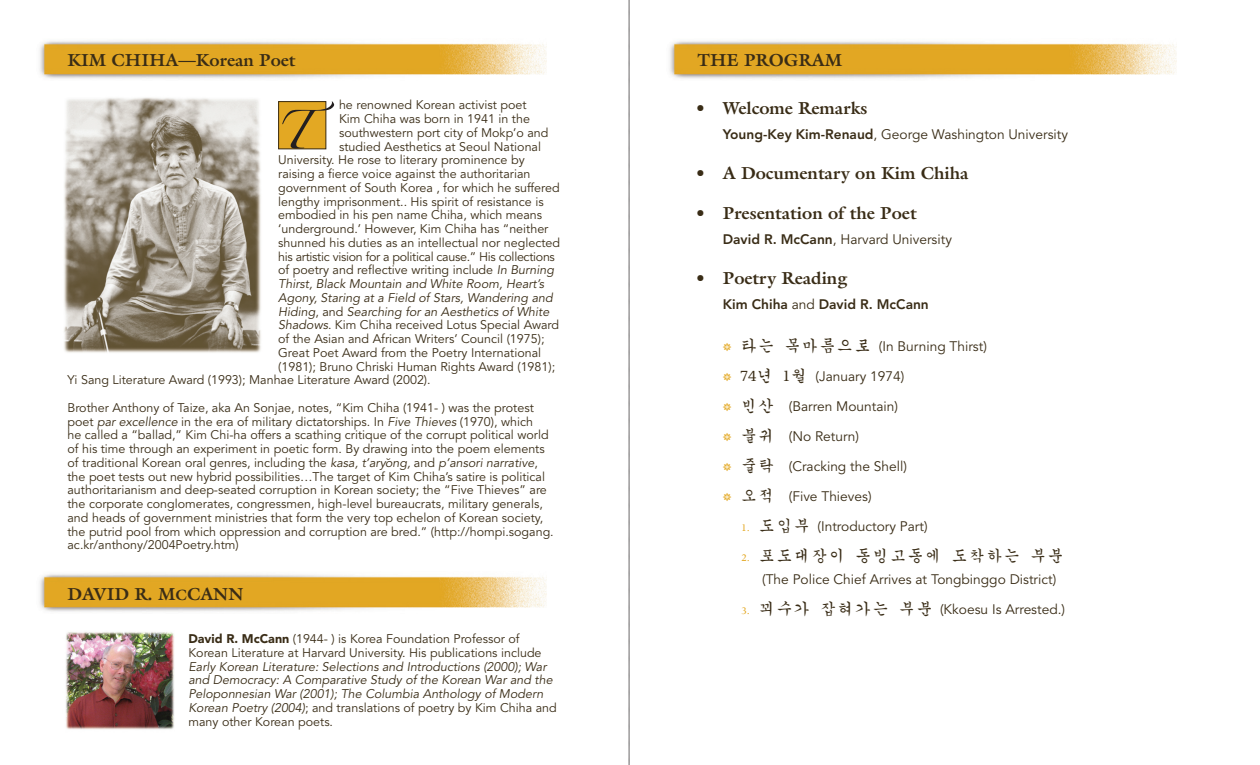
<style>
.page{position:relative;width:1260px;height:765px;background:#fff}
.page>*{position:absolute;margin:0;border:0;box-sizing:border-box;transform-origin:0 0}
.t1{font:700 17.5px "Galliard";color:#392c16}
.t2{font:17.5px "J Ckg";color:#392c16}
.program2{font:13.75px "Avenir";color:#392c16}
.program2-2{font:800 13.75px "Avenir";color:#392c16}
.t3{font:12.5px/13.8px "Avenir";color:#392c16}
.t4{font:italic 12.5px/13.8px "Avenir";color:#392c16}
.t5{font:12.5px "Avenir";letter-spacing:-.025em;color:#392c16}
.s1{font-style:italic}
.s2{font-style:normal}
.s3{font-size:15px}
.s4{font-weight:900;font-style:normal}
.s5{font-weight:800}
.s6{font-weight:400}
.s7{font-family:"Monotype Sorts";font-size:11.25px;color:#e3a823}
.s8{font-family:"J Ckg";font-size:17.5px}
.s9{font-family:"J Ckg";font-size:11.25px;color:#e3a823}
.s10{font-size:11.25px;color:#e3a823}
</style>
<div class="page">
<img style="left:39px;top:41px;width:508px;height:38px">
<img style="left:64px;top:97px;width:197px;height:256px">
<div style="left:279px;top:102px;width:47px;height:47px;background:#e3a823"></div>
<div style="left:278px;top:101px;width:48px;height:48px;border:1px solid #392c16"></div>
<svg style="left:282px;top:101px;width:52px;height:48px"></svg>
<img style="left:39px;top:574px;width:508px;height:38px">
<img style="left:669px;top:41px;width:508px;height:38px">
<svg style="left:629px;top:0;width:1px;height:765px"></svg>
<img style="left:66px;top:632px;width:108px;height:98px">
<p class="t1" style="left:68px;top:49px;width:230px">KIM CHIHA—Korean Poet</p>
<p class="t3" style="left:339px;top:98px;width:189px">he renowned Korean activist poet</p>
<p class="t3" style="left:339px;top:112px;width:192px">Kim Chiha was born in 1941 in the</p>
<p class="t3" style="left:339px;top:126px;width:211px">southwestern port city of Mokp’o and</p>
<p class="t3" style="left:339px;top:140px;width:204px">studied Aesthetics at Seoul National</p>
<p class="t3" style="left:278px;top:153px;width:248px">University. He rose to literary prominence by</p>
<p class="t3" style="left:278px;top:167px;width:254px">raising a fierce voice against the authoritarian</p>
<p class="t3" style="left:278px;top:181px;width:283px">government of South Korea , for which he suffered</p>
<p class="t3" style="left:278px;top:195px;width:267px">lengthy imprisonment.. His spirit of resistance is</p>
<p class="t3" style="left:278px;top:208px;width:265px">embodied in his pen name Chiha, which means</p>
<p class="t3" style="left:278px;top:222px;width:272px">‘underground.’ However, Kim Chiha has “neither</p>
<p class="t3" style="left:278px;top:236px;width:283px">shunned his duties as an intellectual nor neglected</p>
<p class="t5" style="left:278px;top:249px;width:278px">his artistic vision for a political cause.” His collections</p>
<p class="t3" style="left:278px;top:263px;width:277px">of poetry and reflective writing include <span class="s1">In Burning</span></p>
<p class="t4" style="left:278px;top:277px;width:267px">Thirst, Black Mountain and White Room, Heart’s</p>
<p class="t4" style="left:278px;top:291px;width:276px">Agony, Staring at a Field of Stars, Wandering and</p>
<p class="t4" style="left:278px;top:305px;width:273px">Hiding<span class="s2">, and</span> Searching for an Aesthetics of White</p>
<p class="t3" style="left:278px;top:318px;width:282px"><span class="s1">Shadows</span>. Kim Chiha received Lotus Special Award</p>
<p class="t3" style="left:278px;top:332px;width:268px">of the Asian and African Writers’ Council (1975);</p>
<p class="t3" style="left:278px;top:346px;width:264px">Great Poet Award from the Poetry International</p>
<p class="t3" style="left:278px;top:360px;width:278px">(1981); Bruno Chriski Human Rights Award (1981);</p>
<p class="t3" style="left:68px;top:373px;width:365px">Yi Sang Literature Award (1993); Manhae Literature Award (2002).</p>
<p class="t3" style="left:68px;top:401px;width:488px">Brother Anthony of Taize, aka An Sonjae, notes, “Kim Chiha (1941- ) was the protest poet <span class="s1">par excellence</span> in the era of military dictatorships. In <span class="s1">Five Thieves</span> (1970), which<br>he called a “ballad,” Kim Chi-ha offers a scathing critique of the corrupt political world of his time through an experiment in poetic form. By drawing into the poem elements of traditional Korean oral genres, including the <span class="s1">kasa, t’ary˘ong,</span> and <span class="s1">p’ansori narrative</span>, the poet tests out new hybrid possibilities…The target of Kim Chiha’s satire is political authoritarianism and deep-seated corruption in Korean society; the “Five Thieves” are the corporate conglomerates, congressmen, high-level bureaucrats, military generals, and heads of government ministries that form the very top echelon of Korean society, the putrid pool from which oppression and corruption are bred.” (http://hompi.sogang. ac.kr/anthony/2004Poetry.htm)</p>
<p class="t1" style="left:68px;top:582px;width:177px">DAVID R. M<span class="s3">C</span>CANN</p>
<p class="t4" style="left:188px;top:632px;width:370px"><span class="s4">David R. McCann</span> <span class="s2">(1944- ) is Korea Foundation Professor of Korean Literature at Harvard University. His publications include </span>Early Korean Literature: Selections and Introductions (2000); War and Democracy: A Comparative Study of the Korean War and the Peloponnesian War (2001); The Columbia Anthology of Modern Korean Poetry (2004)<span class="s2">; and translations of poetry by Kim Chiha and many other Korean poets.</span></p>
<p class="t1" style="left:698px;top:49px;width:146px">THE PROGRAM</p>
<p class="t1" style="left:697px;top:97px;width:172px">• Welcome Remarks</p>
<p class="program2" style="left:723px;top:126px;width:347px"><span class="s5">Young-Key Kim-Renaud</span>, George Washington University</p>
<p class="t1" style="left:697px;top:162px;width:274px">• A Documentary on Kim Chiha</p>
<p class="t1" style="left:697px;top:202px;width:222px">• Presentation of the Poet</p>
<p class="program2" style="left:723px;top:231px;width:231px"><span class="s5">David R. McCann</span>, Harvard University</p>
<p class="t1" style="left:697px;top:267px;width:152px">• Poetry Reading</p>
<p class="program2-2" style="left:723px;top:296px;width:208px">Kim Chiha <span class="s6">and</span> David R. McCann</p>
<p class="program2" style="left:723px;top:339px;width:266px"><span class="s7">k</span> <span class="s8">타는 목마름으로</span> (In Burning Thirst)</p>
<p class="program2" style="left:723px;top:369px;width:183px"><span class="s7">k</span> <span class="s8">74년 1월</span> (January 1974)</p>
<p class="program2" style="left:723px;top:399px;width:177px"><span class="s7">k</span> <span class="s8">빈산</span> (Barren Mountain)</p>
<p class="program2" style="left:723px;top:429px;width:138px"><span class="s7">k</span> <span class="s8">불귀</span> (No Return)</p>
<p class="program2" style="left:723px;top:459px;width:186px"><span class="s7">k</span> <span class="s8">줄탁</span> (Cracking the Shell)</p>
<p class="program2" style="left:723px;top:489px;width:150px"><span class="s7">k</span> <span class="s8">오적</span> (Five Thieves)</p>
<p class="program2" style="left:742px;top:519px;width:188px"><span class="s9">1.</span> <span class="s8">도입부</span> (Introductory Part)</p>
<p class="t2" style="left:742px;top:547px;width:324px"><span class="s10">2.</span> 포도대장이 동빙고동에 도착하는 부분</p>
<p class="program2" style="left:762px;top:571px;width:296px">(The Police Chief Arrives at Tongbinggo District)</p>
<p class="program2" style="left:742px;top:601px;width:325px"><span class="s9">3.</span> <span class="s8">꾀수가 잡혀가는 부분</span> (Kkoesu Is Arrested.)</p>
</div>
